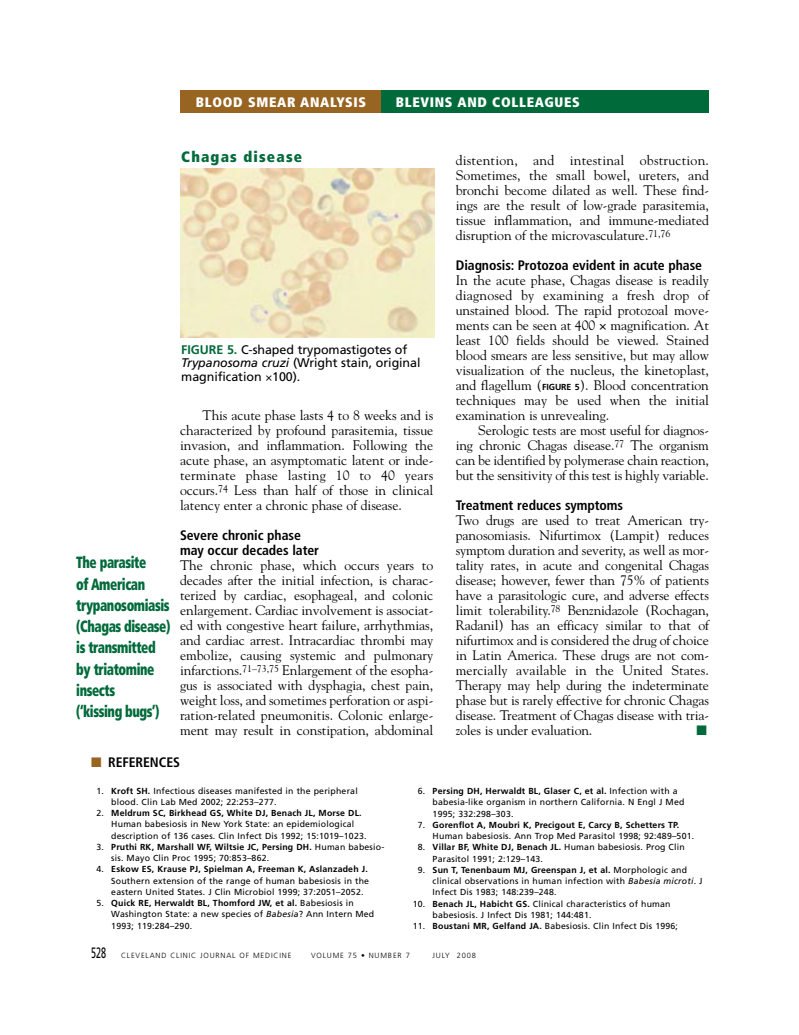
<style>
.page{position:relative;width:799px;height:1035px;background:#fff}
.page>*{position:absolute;margin:0;border:0;box-sizing:border-box;transform-origin:0 0}
.t1{font:900 condensed 16.25px/21.2px "Frutiger";letter-spacing:-.03em;color:#016a3a;scale:.8 1}
.t2{font:900 condensed 15px "Frutiger";letter-spacing:.08em;color:#016a3a}
.t3{font:13.75px/15px "Goudy";letter-spacing:-.005em;color:#000;text-align:justify}
.t4{font:700 condensed 13.75px/15px "Frutiger";letter-spacing:-.005em;color:#000}
.t5{font:900 condensed 13.75px "Frutiger";letter-spacing:.05em;color:#fff}
.t6{font:13.75px "Zapf Dingbats";color:#016a3a}
.t7{font:12.5px/13.8px "Frutiger";letter-spacing:-.005em;color:#000}
.t8{font:8.75px/11.2px "Frutiger";letter-spacing:.02em;color:#000}
.t9{font:300 7.5px "Frutiger";letter-spacing:.11em;color:#000}
.s1{font-weight:700;color:#016a3a}
.s2{font-style:italic}
.s3{font-family:"Frutiger";font-weight:700;font-size:8.75px}
.s4{color:#976422}
.s5{font-weight:700}
.s6{font-weight:400;font-size:15px}
</style>
<div class="page">
<div style="left:381px;top:90px;width:328px;height:22px;background:#016a3a"></div>
<div style="left:180px;top:90px;width:201px;height:22px;background:#976422"></div>
<img style="left:180px;top:169px;width:254px;height:169px">
<p class="t5" style="left:196px;top:96px;width:172px">BLOOD SMEAR ANALYSIS</p>
<p class="t5" style="left:396px;top:96px;width:186px">BLEVINS AND COLLEAGUES</p>
<p class="t2" style="left:181px;top:151px;width:122px">Chagas disease</p>
<p class="t7" style="left:181px;top:343px;width:241px"><span class="s1">FIGURE 5.</span> C-shaped trypomastigotes of<br><span class="s2">Trypanosoma cruzi</span> (Wright stain, original magnification 100).</p>
<p class="t1" style="left:76px;top:553px;width:119px">The parasite<br>of American trypanosomiasis (Chagas disease) is transmitted by triatomine insects<br>(‘kissing bugs’)</p>
<p class="t3" style="left:180px;top:409px;width:255px;text-indent:23px">This acute phase lasts 4 to 8 weeks and is characterized by profound parasitemia, tissue invasion, and inflammation. Following the acute phase, an asymptomatic latent or inde&shy;terminate phase lasting 10 to 40 years occurs.<sup>74</sup> Less than half of those in clinical latency enter a chronic phase of disease.</p>
<p class="t4" style="left:180px;top:529px;width:141px">Severe chronic phase may occur decades later</p>
<p class="t3" style="left:180px;top:559px;width:255px">The chronic phase, which occurs years to decades after the initial infection, is charac&shy;terized by cardiac, esophageal, and colonic enlargement. Cardiac involvement is associat&shy;ed with congestive heart failure, arrhythmias, and cardiac arrest. Intracardiac thrombi may embolize, causing systemic and pulmonary infarctions.<sup>71–73,75</sup> Enlargement of the esopha&shy;gus is associated with dysphagia, chest pain, weight loss, and sometimes perforation or aspi&shy;ration-related pneumonitis. Colonic enlarge&shy;ment may result in constipation, abdominal</p>
<p class="t3" style="left:456px;top:154px;width:255px">distention, and intestinal obstruction.<br>Sometimes, the small bowel, ureters, and bronchi become dilated as well. These find&shy;ings are the result of low-grade parasitemia, tissue inflammation, and immune-mediated disruption of the microvasculature.<sup>71,76</sup></p>
<p class="t4" style="left:456px;top:259px;width:248px">Diagnosis: Protozoa evident in acute phase</p>
<p class="t3" style="left:456px;top:274px;width:255px">In the acute phase, Chagas disease is readily diagnosed by examining a fresh drop of unstained blood. The rapid protozoal move&shy;ments can be seen at 400 magnification. At least 100 fields should be viewed. Stained blood smears are less sensitive, but may allow visualization of the nucleus, the kinetoplast, and flagellum (<span class="s3">FIGURE 5</span>). Blood concentration techniques may be used when the initial examination is unrevealing.</p>
<p class="t3" style="left:456px;top:424px;width:255px;text-indent:23px">Serologic tests are most useful for diagnos&shy;ing chronic Chagas disease.<sup>77</sup> The organism can be identified by polymerase chain reaction, but the sensitivity of this test is highly variable.</p>
<p class="t4" style="left:456px;top:499px;width:169px">Treatment reduces symptoms</p>
<p class="t3" style="left:456px;top:514px;width:255px">Two drugs are used to treat American try&shy;panosomiasis. Nifurtimox (Lampit) reduces symptom duration and severity, as well as mor&shy;tality rates, in acute and congenital Chagas disease; however, fewer than 75% of patients have a parasitologic cure, and adverse effects limit tolerability.<sup>78</sup> Benznidazole (Rochagan, Radanil) has an efficacy similar to that of nifurtimox and is considered the drug of choice in Latin America. These drugs are not com&shy;mercially available in the United States.<br>Therapy may help during the indeterminate phase but is rarely effective for chronic Chagas disease. Treatment of Chagas disease with tria&shy;zoles is under evaluation.</p>
<p class="t6" style="left:696px;top:722px;width:12px">■</p>
<p class="t4" style="left:91px;top:756px;width:90px"><span class="s4">■</span> REFERENCES</p>
<p class="t8" style="left:111px;top:786px;width:248px;text-indent:-15px">1. <span class="s5">Kroft SH.</span> Infectious diseases manifested in the peripheral blood. Clin Lab Med 2002; 22:253–277.</p>
<p class="t8" style="left:111px;top:808px;width:257px;text-indent:-15px">2. <span class="s5">Meldrum SC, Birkhead GS, White DJ, Benach JL, Morse DL.<br></span>Human babesiosis in New York State: an epidemiological description of 136 cases. Clin Infect Dis 1992; 15:1019–1023.</p>
<p class="t8" style="left:111px;top:842px;width:274px;text-indent:-15px">3. <span class="s5">Pruthi RK, Marshall WF, Wiltsie JC, Persing DH.</span> Human babesio&shy;sis. Mayo Clin Proc 1995; 70:853–862.</p>
<p class="t8" style="left:111px;top:864px;width:259px;text-indent:-15px">4. <span class="s5">Eskow ES, Krause PJ, Spielman A, Freeman K, Aslanzadeh J.<br></span>Southern extension of the range of human babesiosis in the eastern United States. J Clin Microbiol 1999; 37:2051–2052.</p>
<p class="t8" style="left:111px;top:898px;width:264px;text-indent:-15px">5. <span class="s5">Quick RE, Herwaldt BL, Thomford JW, et al.</span> Babesiosis in<br>Washington State: a new species of <span class="s2">Babesia</span>? Ann Intern Med<br>1993; 119:284–290.</p>
<p class="t8" style="left:433px;top:786px;width:253px;text-indent:-15px">6. <span class="s5">Persing DH, Herwaldt BL, Glaser C, et al.</span> Infection with a babesia-like organism in northern California. N Engl J Med<br>1995; 332:298–303.</p>
<p class="t8" style="left:433px;top:820px;width:263px;text-indent:-15px">7. <span class="s5">Gorenflot A, Moubri K, Precigout E, Carcy B, Schetters TP.<br></span>Human babesiosis. Ann Trop Med Parasitol 1998; 92:489–501.</p>
<p class="t8" style="left:433px;top:842px;width:254px;text-indent:-15px">8. <span class="s5">Villar BF, White DJ, Benach JL.</span> Human babesiosis. Prog Clin<br>Parasitol 1991; 2:129–143.</p>
<p class="t8" style="left:433px;top:865px;width:271px;text-indent:-15px">9. <span class="s5">Sun T, Tenenbaum MJ, Greenspan J, et al.</span> Morphologic and clinical observations in human infection with <span class="s2">Babesia microti</span>. J<br>Infect Dis 1983; 148:239–248.</p>
<p class="t8" style="left:433px;top:899px;width:239px;text-indent:-20px">10. <span class="s5">Benach JL, Habicht GS.</span> Clinical characteristics of human babesiosis. J Infect Dis 1981; 144:481.</p>
<p class="t8" style="left:413px;top:921px;width:267px">11. <span class="s5">Boustani MR, Gelfand JA.</span> Babesiosis. Clin Infect Dis 1996;</p>
<p class="t9" style="left:91px;top:952px;width:202px"><span class="s6">528</span> CLEVELAND CLINIC JOURNAL OF MEDICINE</p>
<p class="t9" style="left:311px;top:952px;width:100px">VOLUME 75 • NUMBER 7</p>
<p class="t9" style="left:432px;top:952px;width:45px">JULY 2008</p>
</div>
